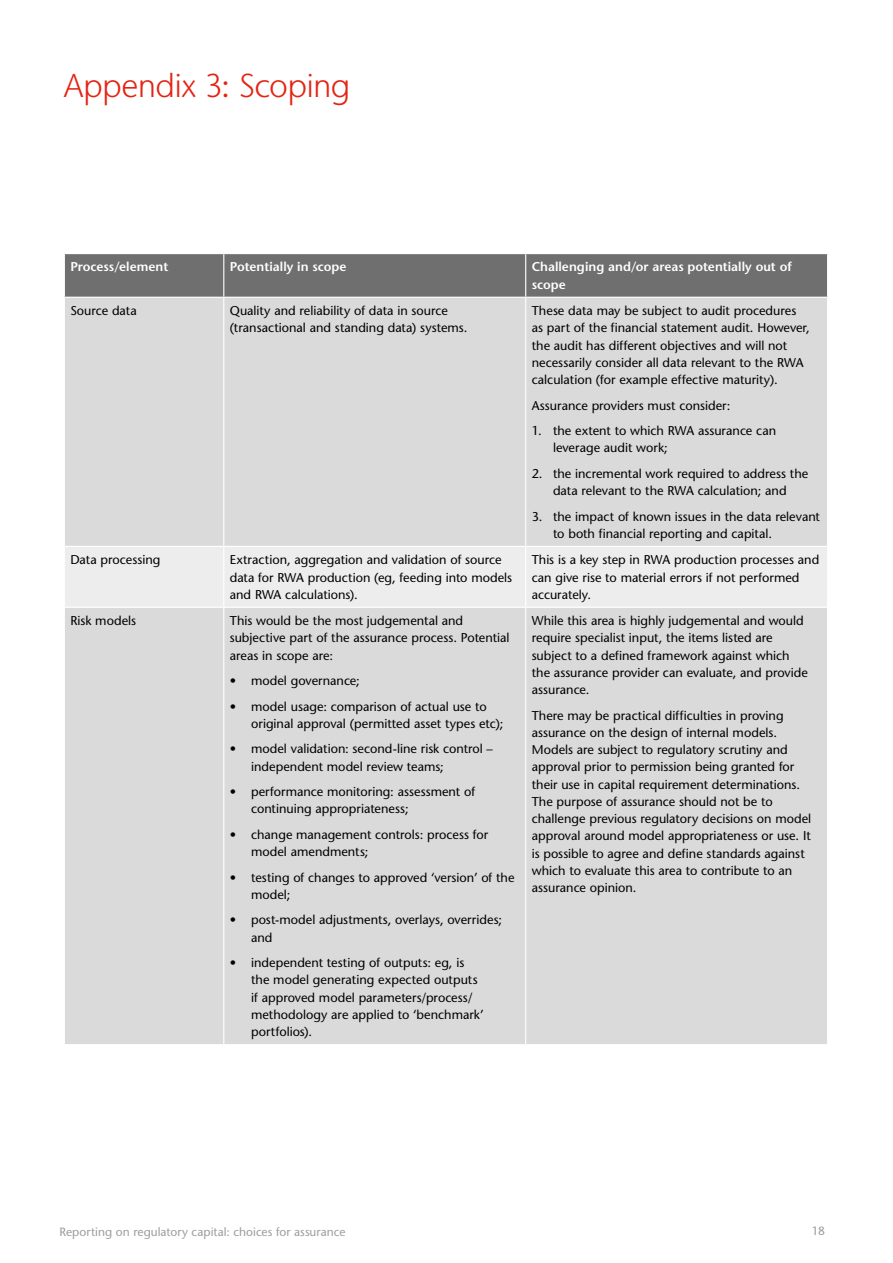
<style>
.page{position:relative;width:893px;height:1263px;background:#fff}
.page>*{position:absolute;margin:0;border:0;box-sizing:border-box;transform-origin:0 0}
.t1{font:300 33px "Stone Sans IIITC Std";letter-spacing:-.02em;color:#e42313}
.t2{font:500 12.75px/17.2px "Stone Sans Std";color:#000}
.t3{font:600 12.75px/17.2px "Stone Sans Std";letter-spacing:.005em;color:#fff}
.t4{font:500 12px "Stone Sans Std";color:#9d9d9c}
</style>
<div class="page">
<div style="left:65px;top:254px;width:762px;height:43px;background:#706f6f"></div>
<div style="left:65px;top:298px;width:762px;height:746px;background:#dadada"></div>
<div style="left:65px;top:547px;width:762px;height:60px;background:#ededed"></div>
<hr style="left:223px;top:254px;width:1px;height:43px;background:#fff">
<hr style="left:223px;top:298px;width:1px;height:248px;background:#fff">
<hr style="left:64px;top:546px;width:160px;height:1px;background:#fff">
<hr style="left:224px;top:546px;width:302px;height:1px;background:#fff">
<hr style="left:223px;top:547px;width:1px;height:60px;background:#fff">
<hr style="left:526px;top:546px;width:302px;height:1px;background:#fff">
<hr style="left:64px;top:607px;width:160px;height:1px;background:#fff">
<hr style="left:224px;top:607px;width:302px;height:1px;background:#fff">
<hr style="left:223px;top:608px;width:1px;height:436px;background:#fff">
<hr style="left:526px;top:607px;width:302px;height:1px;background:#fff">
<hr style="left:525px;top:254px;width:1px;height:43px;background:#fff">
<hr style="left:525px;top:298px;width:1px;height:248px;background:#fff">
<hr style="left:525px;top:547px;width:1px;height:60px;background:#fff">
<hr style="left:525px;top:608px;width:1px;height:436px;background:#fff">
<h1 class="t1" style="left:64px;top:66px;width:288px">Appendix 3: Scoping</h1>
<p class="t3" style="left:70px;top:258px;width:100px">Process/element</p>
<p class="t3" style="left:230px;top:258px;width:118px">Potentially in scope</p>
<p class="t3" style="left:532px;top:258px;width:262px">Challenging and/or areas potentially out of scope</p>
<p class="t2" style="left:70px;top:302px;width:68px">Source data</p>
<p class="t2" style="left:230px;top:302px;width:239px">Quality and reliability of data in source (transactional and standing data) systems.</p>
<p class="t2" style="left:532px;top:302px;width:280px">These data may be subject to audit procedures as part of the financial statement audit. However, the audit has different objectives and will not necessarily consider all data relevant to the RWA calculation (for example effective maturity).</p>
<p class="t2" style="left:532px;top:397px;width:200px">Assurance providers must consider:</p>
<p class="t2" style="left:553px;top:422px;width:225px;text-indent:-21px">1. the extent to which RWA assurance can leverage audit work;</p>
<p class="t2" style="left:532px;top:465px;width:278px;text-align:center">2. the incremental work required to address the data relevant to the RWA calculation; and</p>
<p class="t2" style="left:553px;top:508px;width:269px;text-indent:-21px">3. the impact of known issues in the data relevant to both financial reporting and capital.</p>
<p class="t2" style="left:70px;top:551px;width:92px">Data processing</p>
<p class="t2" style="left:230px;top:551px;width:284px">Extraction, aggregation and validation of source data for RWA production (eg, feeding into models and RWA calculations).</p>
<p class="t2" style="left:532px;top:551px;width:289px">This is a key step in RWA production processes and can give rise to material errors if not performed accurately.</p>
<p class="t2" style="left:70px;top:612px;width:67px">Risk models</p>
<p class="t2" style="left:230px;top:612px;width:281px">This would be the most judgemental and subjective part of the assurance process. Potential areas in scope are:</p>
<p class="t2" style="left:230px;top:672px;width:132px">• model governance;</p>
<p class="t2" style="left:251px;top:698px;width:254px;text-indent:-21px">• model usage: comparison of actual use to original approval (permitted asset types etc);</p>
<p class="t2" style="left:251px;top:740px;width:243px;text-indent:-21px">• model validation: second-line risk control – independent model review teams;</p>
<p class="t2" style="left:251px;top:783px;width:226px;text-indent:-21px">• performance monitoring: assessment of continuing appropriateness;</p>
<p class="t2" style="left:251px;top:826px;width:239px;text-indent:-21px">• change management controls: process for model amendments;</p>
<p class="t2" style="left:251px;top:869px;width:265px;text-indent:-21px">• testing of changes to approved ‘version’ of the model;</p>
<p class="t2" style="left:251px;top:911px;width:252px;text-indent:-21px">• post-model adjustments, overlays, overrides; and</p>
<p class="t2" style="left:251px;top:954px;width:234px;text-indent:-21px">• independent testing of outputs: eg, is the model generating expected outputs if approved model parameters/process/ methodology are applied to ‘benchmark’ portfolios).</p>
<p class="t2" style="left:532px;top:612px;width:278px">While this area is highly judgemental and would require specialist input, the items listed are subject to a defined framework against which the assurance provider can evaluate, and provide assurance.</p>
<p class="t2" style="left:532px;top:707px;width:281px">There may be practical difficulties in proving assurance on the design of internal models.<br>Models are subject to regulatory scrutiny and approval prior to permission being granted for their use in capital requirement determinations.<br>The purpose of assurance should not be to challenge previous regulatory decisions on model approval around model appropriateness or use. It is possible to agree and define standards against which to evaluate this area to contribute to an assurance opinion.</p>
<p class="t4" style="left:59px;top:1224px;width:288px">Reporting on regulatory capital: choices for assurance</p>
<p class="t4" style="left:812px;top:1224px;width:15px">18</p>
</div>
